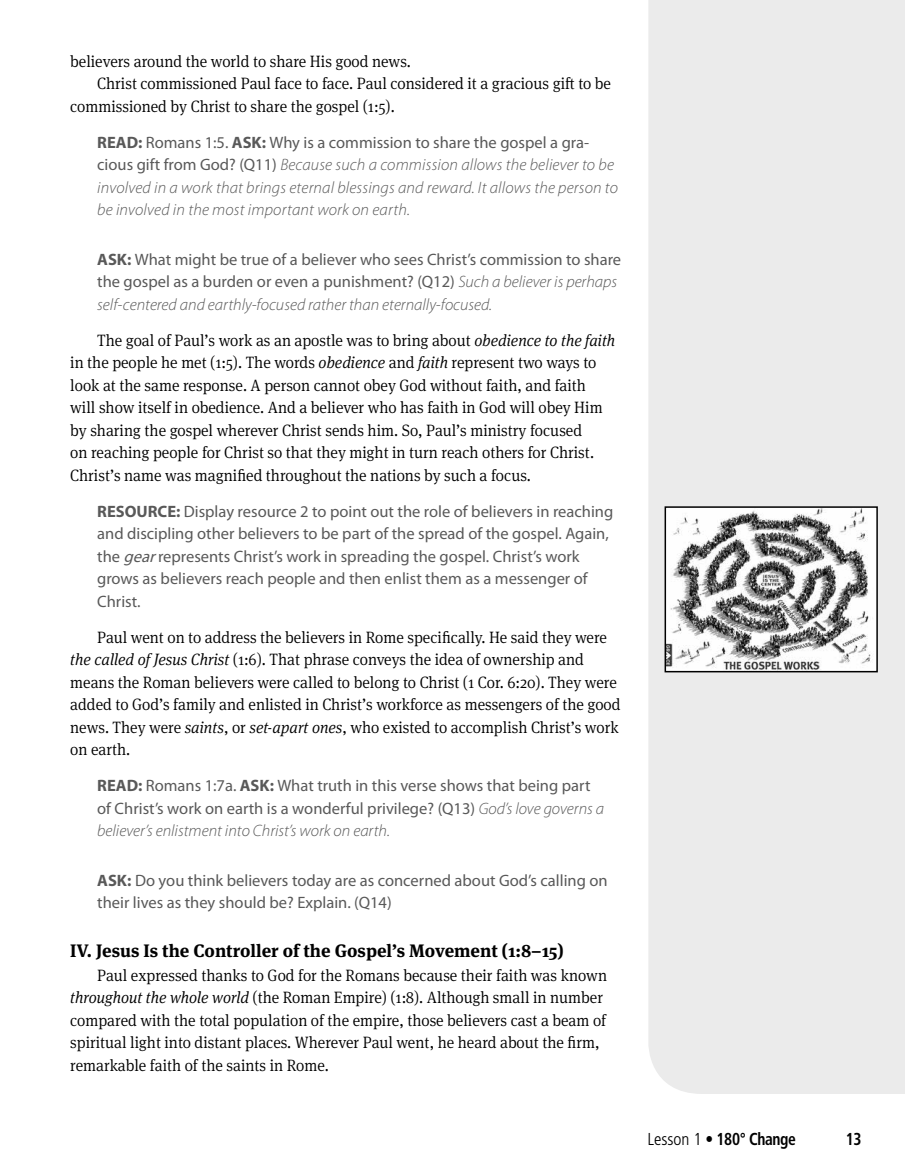
<style>
.page{position:relative;width:905px;height:1175px;background:#fff}
.page>*{position:absolute;margin:0;border:0;box-sizing:border-box;transform-origin:0 0}
.t1{font:700 18px "Meta Serif OT";color:#000}
.t2{font:700 condensed 17.25px "Frutiger LT Std";letter-spacing:-.025em;color:#000;scale:.9 1}
.t3{font:300 16.5px/22.5px "Meta Serif OT";color:#000;scale:.95 1}
.t4{font:16.5px/22.5px "Myriad Pro";color:#595959}
.t5{font:italic 300 16.5px/22.5px "Myriad Pro";letter-spacing:.01em;color:#595959}
.s1{font-weight:700;font-style:normal}
.s2{font-weight:400;font-style:normal}
.s3{font-weight:700}
.s4{font-weight:300;font-style:italic}
.s5{font-style:italic}
.s6{font-weight:300}
</style>
<div class="page">
<div style="left:648px;top:0;width:256px;height:1094px;background:#ebebeb"></div>
<img style="left:667px;top:509px;width:207px;height:160px">
<div style="left:664px;top:506px;width:213px;height:166px;border:2px solid #000"></div>
<p class="t3" style="left:70px;top:50px;width:360px">believers around the world to share His good news.</p>
<p class="t3" style="left:97px;top:72px;width:542px">Christ commissioned Paul face to face. Paul considered it a gracious gift to be</p>
<p class="t3" style="left:70px;top:95px;width:343px">commissioned by Christ to share the gospel (1:5).</p>
<p class="t5" style="left:97px;top:131px;width:522px"><span class="s1">READ:</span> <span class="s2">Romans 1:5.</span> <span class="s1">ASK:</span> <span class="s2">Why is a commission to share the gospel a gra&shy;cious gift from God? (Q11)</span> Because such a commission allows the believer to be involved in a work that brings eternal blessings and reward. It allows the person to be involved in the most important work on earth.</p>
<p class="t4" style="left:97px;top:248px;width:525px"><span class="s3">ASK:</span> What might be true of a believer who sees Christ’s commission to share the gospel as a burden or even a punishment? (Q12) <span class="s4">Such a believer is perhaps self-centered and earthly-focused rather than eternally-focused.</span></p>
<p class="t3" style="left:70px;top:329px;width:575px;text-indent:27px">The goal of Paul’s work as an apostle was to bring about <span class="s5">obedience to the faith </span>in the people he met (1:5). The words <span class="s5">obedience</span> and <span class="s5">faith</span> represent two ways to look at the same response. A person cannot obey God without faith, and faith will show itself in obedience. And a believer who has faith in God will obey Him by sharing the gospel wherever Christ sends him. So, Paul’s ministry focused<br>on reaching people for Christ so that they might in turn reach others for Christ.<br>Christ’s name was magnified throughout the nations by such a focus.</p>
<p class="t4" style="left:97px;top:500px;width:517px"><span class="s3">RESOURCE:</span> Display resource 2 to point out the role of believers in reaching and discipling other believers to be part of the spread of the gospel. Again, the <span class="s5">gear</span>represents Christ’s work in spreading the gospel. Christ’s work grows as believers reach people and then enlist them as a messenger of Christ.</p>
<p class="t3" style="left:70px;top:626px;width:581px;text-indent:27px">Paul went on to address the believers in Rome specifically. He said they were <span class="s5">the called of Jesus Christ</span> (1:6). That phrase conveys the idea of ownership and means the Roman believers were called to belong to Christ (1 Cor. 6:20). They were added to God’s family and enlisted in Christ’s workforce as messengers of the good news. They were <span class="s5">saints</span>, or <span class="s5">set-apart ones</span>, who existed to accomplish Christ’s work on earth.</p>
<p class="t4" style="left:97px;top:775px;width:508px"><span class="s3">READ:</span> Romans 1:7a. <span class="s3">ASK:</span> What truth in this verse shows that being part of Christ’s work on earth is a wonderful privilege? (Q13) <span class="s4">God’s love governs a believer’s enlistment into Christ’s work on earth.</span></p>
<p class="t4" style="left:97px;top:869px;width:512px"><span class="s3">ASK:</span> Do you think believers today are as concerned about God’s calling on their lives as they should be? Explain. (Q14)</p>
<p class="t1" style="left:70px;top:939px;width:495px">IV. Jesus Is the Controller of the Gospel’s Movement (1:8–15)</p>
<p class="t3" style="left:70px;top:963px;width:566px;text-indent:27px">Paul expressed thanks to God for the Romans because their faith was known <span class="s5">throughout the whole world</span> (the Roman Empire) (1:8). Although small in number compared with the total population of the empire, those believers cast a beam of spiritual light into distant places. Wherever Paul went, he heard about the firm, remarkable faith of the saints in Rome.</p>
<p class="t2" style="left:647px;top:1128px;width:166px"><span class="s6">Lesson 1</span> • 180° Change</p>
<p class="t2" style="left:845px;top:1128px;width:19px">13</p>
</div>
